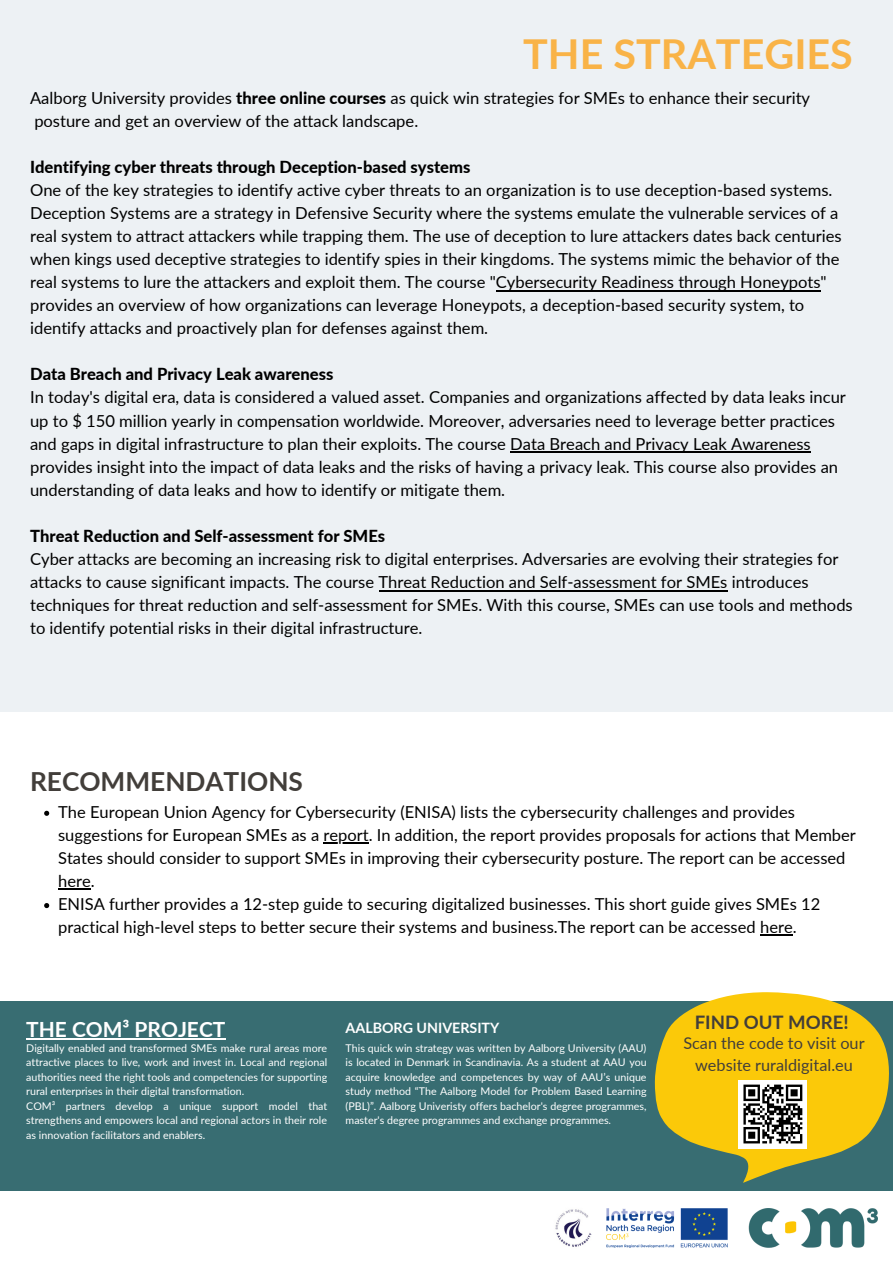
<style>
.page{position:relative;width:893px;height:1263px;background:#fff}
.page>*{position:absolute;margin:0;border:0;box-sizing:border-box;transform-origin:0 0}
.t1{font:700 41.25px "Lato";color:#f9b347}
.t2{font:700 26.25px "Lato";color:#423e3a}
.t3{font:700 20.92px "Lato";color:#fff}
.t4{font:700 18.6px "Lato";color:#423e3a}
.t5{font:16.58px/23.1px "Lato";color:#000}
.t6{font:800 16.58px "Lato";color:#000}
.t7{font:16.5px/23.1px "Lato";color:#000}
.t8{font:16.27px/22.7px "Lato";color:#423e3a;text-align:center}
.t9{font:700 14.25px "Lato";color:#fff}
.t10{font:10.65px/14.5px "Lato";color:#fff}
.s1{font-weight:800}
</style>
<div class="page">
<div style="left:0;top:0;width:893px;height:711px;background:#edf1f4"></div>
<div style="left:0;top:1001px;width:893px;height:190px;background:#386d72"></div>
<svg style="left:655px;top:992px;width:234px;height:191px"></svg>
<img style="left:606px;top:1208px;width:271px;height:39px">
<img style="left:555px;top:1209px;width:37px;height:38px">
<hr style="left:26px;top:1038px;width:199px;height:2px;background:#fff">
<svg style="left:44px;top:811px;width:5px;height:5px"></svg>
<hr style="left:323px;top:842px;width:46px;height:1px;background:#000">
<hr style="left:58px;top:888px;width:33px;height:1px;background:#000">
<svg style="left:44px;top:903px;width:5px;height:5px"></svg>
<hr style="left:760px;top:934px;width:33px;height:2px;background:#000">
<hr style="left:496px;top:290px;width:325px;height:1px;background:#000">
<hr style="left:511px;top:452px;width:300px;height:1px;background:#000">
<hr style="left:379px;top:590px;width:348px;height:1px;background:#000">
<h1 class="t1" style="left:523px;top:28px;width:331px">THE STRATEGIES</h1>
<p class="t5" style="left:30px;top:86px;width:781px">Aalborg University provides <span class="s1">three online courses</span> as quick win strategies for SMEs to enhance their security posture and get an overview of the attack landscape.</p>
<p class="t6" style="left:30px;top:156px;width:442px">Identifying cyber threats through Deception-based systems</p>
<p class="t5" style="left:30px;top:178px;width:813px">One of the key strategies to identify active cyber threats to an organization is to use deception-based systems.<br>Deception Systems are a strategy in Defensive Security where the systems emulate the vulnerable services of a real system to attract attackers while trapping them. The use of deception to lure attackers dates back centuries when kings used deceptive strategies to identify spies in their kingdoms. The systems mimic the behavior of the real systems to lure the attackers and exploit them. The course "Cybersecurity Readiness through Honeypots" provides an overview of how organizations can leverage Honeypots, a deception-based security system, to identify attacks and proactively plan for defenses against them.</p>
<p class="t6" style="left:30px;top:364px;width:305px">Data Breach and Privacy Leak awareness</p>
<p class="t5" style="left:30px;top:385px;width:817px">In today's digital era, data is considered a valued asset. Companies and organizations affected by data leaks incur up to $ 150 million yearly in compensation worldwide. Moreover, adversaries need to leverage better practices and gaps in digital infrastructure to plan their exploits. The course Data Breach and Privacy Leak Awareness provides insight into the impact of data leaks and the risks of having a privacy leak. This course also provides an understanding of data leaks and how to identify or mitigate them.</p>
<p class="t6" style="left:30px;top:525px;width:356px">Threat Reduction and Self-assessment for SMEs</p>
<p class="t5" style="left:30px;top:547px;width:824px">Cyber attacks are becoming an increasing risk to digital enterprises. Adversaries are evolving their strategies for attacks to cause significant impacts. The course Threat Reduction and Self-assessment for SMEs introduces techniques for threat reduction and self-assessment for SMEs. With this course, SMEs can use tools and methods to identify potential risks in their digital infrastructure.</p>
<h2 class="t2" style="left:30px;top:765px;width:274px">RECOMMENDATIONS</h2>
<p class="t7" style="left:58px;top:800px;width:799px">The European Union Agency for Cybersecurity (ENISA) lists the cybersecurity challenges and provides suggestions for European SMEs as a report. In addition, the report provides proposals for actions that Member States should consider to support SMEs in improving their cybersecurity posture. The report can be accessed here.<br>ENISA further provides a 12-step guide to securing digitalized businesses. This short guide gives SMEs 12 practical high-level steps to better secure their systems and business.The report can be accessed here.</p>
<p class="t3" style="left:26px;top:1017px;width:201px">THE COM³ PROJECT</p>
<p class="t10" style="left:26px;top:1040px;width:303px">Digitally enabled and transformed SMEs make rural areas more attractive places to live, work and invest in. Local and regional authorities need the right tools and competencies for supporting rural enterprises in their digital transformation.<br>COM³ partners develop a unique support model that strengthens and empowers local and regional actors in their role as innovation facilitators and enablers.</p>
<p class="t9" style="left:345px;top:1018px;width:155px">AALBORG UNIVERSITY</p>
<p class="t10" style="left:345px;top:1040px;width:303px;text-align:justify">This quick win strategy was written by Aalborg University (AAU) is located in Denmark in Scandinavia. As a student at AAU you acquire knowledge and competences by way of AAU’s unique study method “The Aalborg Model for Problem Based Learning (PBL)”. Aalborg Univeristy offers bachelor's degree programmes, master's degree programmes and exchange programmes.</p>
<p class="t4" style="left:695px;top:1010px;width:155px">FIND OUT MORE!</p>
<p class="t8" style="left:683px;top:1031px;width:183px">Scan the code to visit our website ruraldigital.eu</p>
</div>
